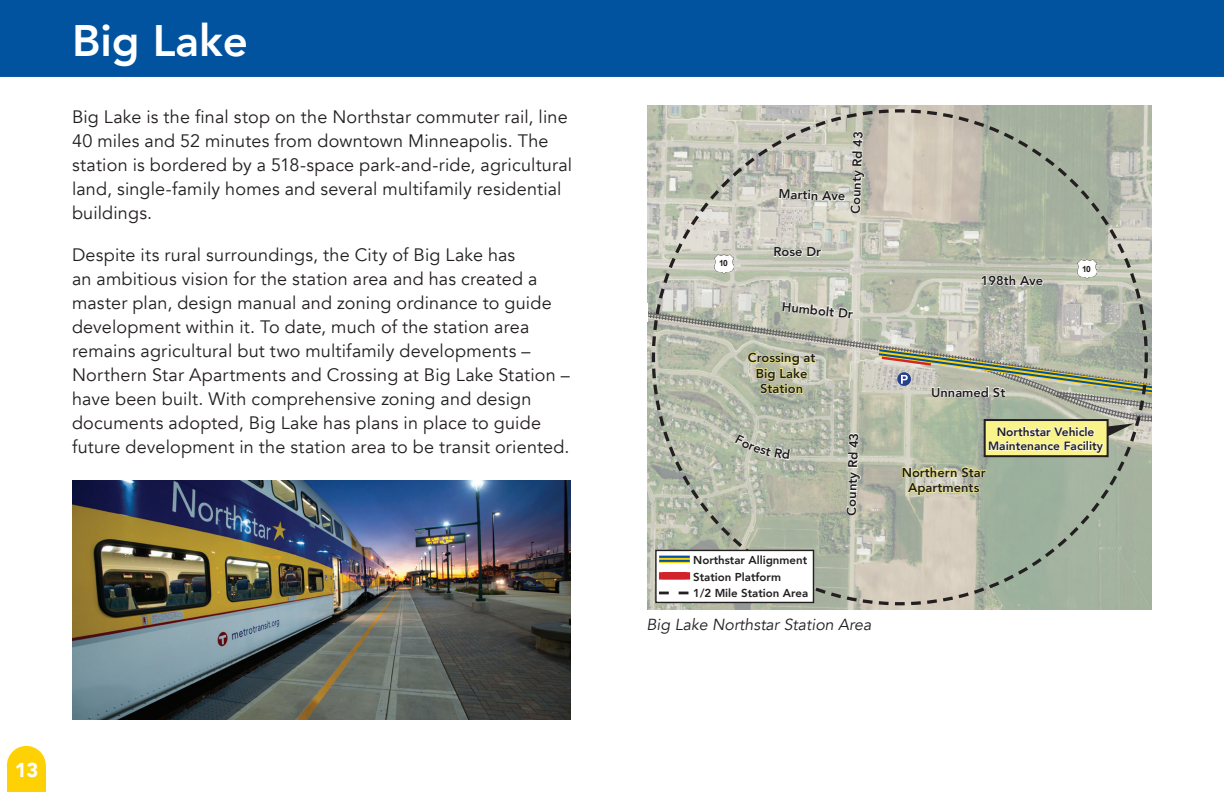
<style>
.page{position:relative;width:1224px;height:792px;background:#fff}
.page>*{position:absolute;margin:0;border:0;box-sizing:border-box;transform-origin:0 0}
.t1{font:800 44px "Avenir";color:#fff}
.t2{font:900 20px "Avenir";color:#fff}
.Body_-_2_col{font:18px/24px "Avenir";letter-spacing:.01em;color:#231f20}
.t3{font:italic 16px "Avenir";color:#231f20}
.t4{font:800 13px "Avenir";color:#231f20}
.t5{font:800 12px "Avenir";color:#231f20}
.t6{font:800 11.4px "Avenir";color:#231f20}
.t7{font:700 8.4px "Arial";color:#231f20}
</style>
<div class="page">
<div style="left:0;top:0;width:1224px;height:77px;background:#0153a0"></div>
<div style="left:7px;top:765px;width:39px;height:27px;background:#fed105"></div>
<div style="left:7px;top:746px;width:39px;height:39px;background:#fed105;border-radius:50%"></div>
<img style="left:72px;top:481px;width:498px;height:239px">
<svg style="left:650px;top:108px;width:500px;height:499px;background:#b6bbab"></svg>
<div style="left:656px;top:550px;width:157px;height:52px;background:#fff"></div>
<div style="left:655px;top:550px;width:159px;height:53px;border:1px solid #231f20"></div>
<svg style="left:659px;top:592px;width:30px;height:2px"></svg>
<div style="left:659px;top:572px;width:31px;height:8px;border:7px solid #d1232a"></div>
<svg style="left:659px;top:555px;width:31px;height:8px"></svg>
<hr style="left:659px;top:556px;width:31px;height:2px;background:#0153a0">
<hr style="left:659px;top:560px;width:31px;height:2px;background:#0153a0">
<svg style="left:870px;top:343px;width:282px;height:114px;background:#b5b99f"></svg>
<svg style="left:980px;top:274px;width:64px;height:15px"></svg>
<img style="left:714px;top:254px;width:19px;height:19px">
<svg style="left:781px;top:289px;width:73px;height:42px;background:#cbcdbe"></svg>
<svg style="left:773px;top:246px;width:49px;height:12px"></svg>
<svg style="left:778px;top:105px;width:87px;height:109px;background:#c8c8bd"></svg>
<svg style="left:845px;top:400px;width:16px;height:116px;background:#caccbf"></svg>
<svg style="left:902px;top:466px;width:85px;height:30px;background:#d1d1a6"></svg>
<svg style="left:734px;top:433px;width:57px;height:38px;background:#c2c7b8"></svg>
<p class="t1" style="left:72px;top:7px;width:178px">Big Lake</p>
<p class="Body_-_2_col" style="left:72px;top:105px;width:502px">Big Lake is the final stop on the Northstar commuter rail, line 40 miles and 52 minutes from downtown Minneapolis. The station is bordered by a 518-space park-and-ride, agricultural land, single-family homes and several multifamily residential buildings.</p>
<p class="Body_-_2_col" style="left:72px;top:243px;width:499px">Despite its rural surroundings, the City of Big Lake has<br>an ambitious vision for the station area and has created a master plan, design manual and zoning ordinance to guide development within it. To date, much of the station area remains agricultural but two multifamily developments – Northern Star Apartments and Crossing at Big Lake Station – have been built. With comprehensive zoning and design documents adopted, Big Lake has plans in place to guide future development in the station area to be transit oriented.</p>
<p class="t2" style="left:15px;top:753px;width:25px">13</p>
<p class="t4" style="left:845px;top:213px;width:84px;rotate:-88deg">County Rd 43</p>
<p class="t4" style="left:779px;top:184px;width:68px;rotate:2deg">Martin Ave</p>
<p class="t7" style="left:719px;top:258px;width:10px">10</p>
<p class="t4" style="left:773px;top:242px;width:49px">Rose Dr</p>
<p class="t4" style="left:783px;top:296px;width:73px;rotate:6deg">Humbolt Dr</p>
<p class="t4" style="left:748px;top:347px;width:69px">Crossing at</p>
<p class="t4" style="left:756px;top:363px;width:53px">Big Lake</p>
<p class="t4" style="left:760px;top:379px;width:45px">Station</p>
<p class="t4" style="left:841px;top:515px;width:84px;rotate:-88deg">County Rd 43</p>
<p class="t6" style="left:693px;top:551px;width:115px">Northstar Allignment</p>
<p class="t6" style="left:693px;top:568px;width:90px">Station Platform</p>
<p class="t6" style="left:693px;top:584px;width:117px">1/2 Mile Station Area</p>
<p class="t3" style="left:647px;top:615px;width:226px">Big Lake Northstar Station Area</p>
<p class="t4" style="left:981px;top:270px;width:64px">198th Ave</p>
<p class="t7" style="left:1082px;top:263px;width:10px">10</p>
<p class="t4" style="left:931px;top:382px;width:76px">Unnamed St</p>
<p class="t5" style="left:997px;top:422px;width:99px">Northstar Vehicle</p>
<p class="t5" style="left:988px;top:437px;width:116px">Maintenance Facility</p>
<p class="t4" style="left:902px;top:462px;width:86px">Northern Star</p>
<p class="t4" style="left:908px;top:478px;width:73px">Apartments</p>
</div>
